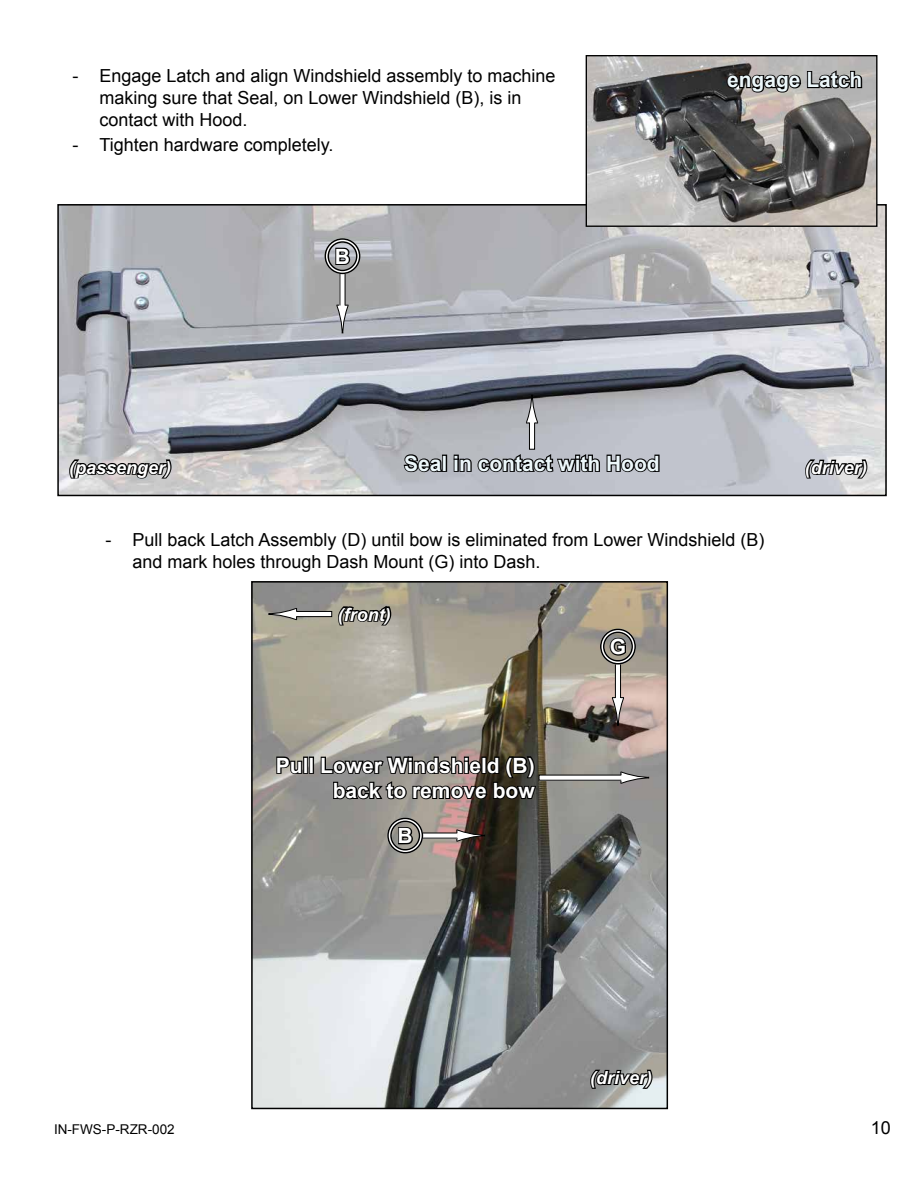
<style>
.page{position:relative;width:918px;height:1188px;background:#fff}
.page>*{position:absolute;margin:0;border:0;box-sizing:border-box;transform-origin:0 0}
.t1{font:700 21px/25.2px "Arial";color:#fff;text-align:right}
.t2{font:700 21px "Arial";color:#ecf7fa}
.t3{font:18px/21.6px "Arial";color:#000}
.t4{font:italic 700 18px "Arial";color:#fff}
.t5{font:13.5px "Arial";color:#000}
</style>
<div class="page">
<img style="left:60px;top:207px;width:824px;height:286px">
<div style="left:57px;top:204px;width:830px;height:292px;border:2px solid #000"></div>
<div style="left:529px;top:423px;width:6px;height:26px;background:#fff"></div>
<div style="left:529px;top:422px;width:6px;height:28px;border:1px solid #000"></div>
<svg style="left:525px;top:395px;width:14px;height:29px"></svg>
<div style="left:340px;top:272px;width:5px;height:34px;background:#fff"></div>
<svg style="left:336px;top:304px;width:13px;height:30px"></svg>
<img style="left:588px;top:57px;width:288px;height:168px">
<div style="left:586px;top:55px;width:292px;height:172px;border:1px solid #000"></div>
<svg style="left:725px;top:56px;width:138px;height:38px;background:#787776"></svg>
<svg style="left:403px;top:451px;width:42px;height:23px"></svg>
<div style="left:442px;top:455px;width:5px;height:17px;border:2px solid #000"></div>
<svg style="left:454px;top:440px;width:207px;height:36px;background:#86888e"></svg>
<svg style="left:334px;top:246px;width:18px;height:20px"></svg>
<div style="left:325px;top:238px;width:35px;height:36px;border:4px solid #fff;border-radius:50%"></div>
<div style="left:325px;top:238px;width:35px;height:36px;border:1px solid #000;border-radius:50%"></div>
<div style="left:328px;top:241px;width:29px;height:30px;border:1px solid #000;border-radius:50%"></div>
<svg style="left:804px;top:458px;width:65px;height:22px"></svg>
<svg style="left:68px;top:458px;width:105px;height:22px;background:#686768"></svg>
<img style="left:254px;top:584px;width:411px;height:522px">
<div style="left:251px;top:581px;width:417px;height:528px;border:2px solid #000"></div>
<svg style="left:589px;top:1068px;width:65px;height:22px"></svg>
<svg style="left:336px;top:603px;width:57px;height:24px"></svg>
<div style="left:296px;top:611px;width:36px;height:6px;background:#fff"></div>
<div style="left:296px;top:611px;width:36px;height:6px;border:1px solid #000"></div>
<svg style="left:268px;top:607px;width:29px;height:14px"></svg>
<svg style="left:275px;top:755px;width:28px;height:21px"></svg>
<div style="left:303px;top:757px;width:5px;height:17px;border:2px solid #000"></div>
<div style="left:309px;top:757px;width:5px;height:17px;border:2px solid #000"></div>
<svg style="left:320px;top:753px;width:218px;height:50px;background:#4d4945"></svg>
<div style="left:422px;top:833px;width:35px;height:5px;background:#fff"></div>
<svg style="left:456px;top:829px;width:29px;height:13px"></svg>
<svg style="left:397px;top:826px;width:18px;height:19px"></svg>
<div style="left:387px;top:818px;width:36px;height:36px;border:4px solid #fff;border-radius:50%"></div>
<div style="left:387px;top:818px;width:36px;height:36px;border:1px solid #000;border-radius:50%"></div>
<div style="left:390px;top:821px;width:30px;height:30px;border:1px solid #000;border-radius:50%"></div>
<div style="left:539px;top:775px;width:82px;height:5px;background:#fff"></div>
<svg style="left:620px;top:771px;width:29px;height:13px"></svg>
<div style="left:615px;top:662px;width:6px;height:36px;background:#fff"></div>
<div style="left:615px;top:662px;width:6px;height:36px;border:1px solid #000"></div>
<svg style="left:611px;top:697px;width:14px;height:29px"></svg>
<svg style="left:608px;top:636px;width:19px;height:21px"></svg>
<div style="left:600px;top:629px;width:36px;height:36px;border:4px solid #fff;border-radius:50%"></div>
<div style="left:600px;top:629px;width:36px;height:36px;border:1px solid #000;border-radius:50%"></div>
<div style="left:603px;top:632px;width:30px;height:30px;border:1px solid #000;border-radius:50%"></div>
<p class="t3" style="left:99px;top:66px;width:458px;text-indent:-27px">- Engage Latch and align Windshield assembly to machine making sure that Seal, on Lower Windshield (B), is in contact with Hood.</p>
<p class="t3" style="left:72px;top:134px;width:263px">- Tighten hardware completely.</p>
<p class="t1" style="left:335px;top:245px;width:17px">B</p>
<p class="t2" style="left:727px;top:66px;width:137px">engage Latch</p>
<p class="t2" style="left:404px;top:449px;width:257px">Seal in contact with Hood</p>
<p class="t4" style="left:69px;top:455px;width:104px">(passenger)</p>
<p class="t4" style="left:805px;top:455px;width:64px">(driver)</p>
<p class="t3" style="left:132px;top:529px;width:634px;text-indent:-27px">- Pull back Latch Assembly (D) until bow is eliminated from Lower Windshield (B) and mark holes through Dash Mount (G) into Dash.</p>
<p class="t4" style="left:338px;top:602px;width:54px">(front)</p>
<p class="t1" style="left:276px;top:753px;width:260px">Pull Lower Windshield (B) back to remove bow</p>
<p class="t1" style="left:398px;top:824px;width:17px">B</p>
<p class="t1" style="left:610px;top:635px;width:18px">G</p>
<p class="t4" style="left:590px;top:1066px;width:64px">(driver)</p>
<p class="t5" style="left:54px;top:1120px;width:122px">IN-FWS-P-RZR-002</p>
<p class="t3" style="left:871px;top:1117px;width:22px">10</p>
</div>
